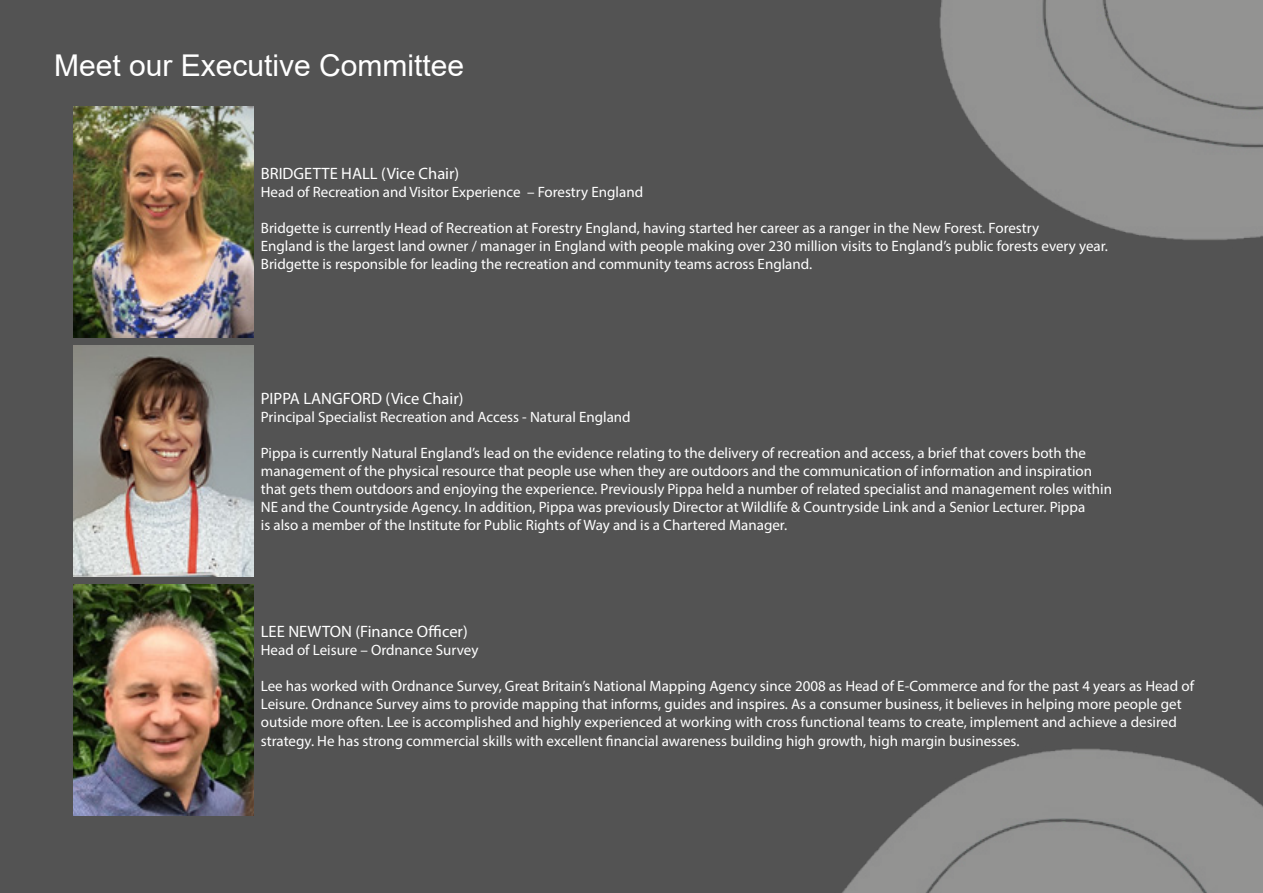
<style>
.page{position:relative;width:1263px;height:893px;background:#535353}
.page>*{position:absolute;margin:0;border:0;box-sizing:border-box;transform-origin:0 0}
.t1{font:30px "Arial";color:#fff}
.t2{font:16.5px "Myriad Pro";color:#fff}
.t3{font:15px/18px "Myriad Pro";color:#fff}
</style>
<div class="page">
<img style="left:73px;top:106px;width:180px;height:231px">
<img style="left:73px;top:585px;width:180px;height:231px">
<img style="left:73px;top:345px;width:180px;height:231px">
<img style="left:842px;top:748px;width:421px;height:145px">
<img style="left:939px;top:0;width:324px;height:240px">
<h1 class="t1" style="left:54px;top:45px;width:412px">Meet our Executive Committee</h1>
<p class="t2" style="left:261px;top:163px;width:200px">BRIDGETTE HALL (Vice Chair)</p>
<p class="t3" style="left:261px;top:183px;width:384px">Head of Recreation and Visitor Experience – Forestry England</p>
<p class="t3" style="left:261px;top:219px;width:849px">Bridgette is currently Head of Recreation at Forestry England, having started her career as a ranger in the New Forest. Forestry<br>England is the largest land owner / manager in England with people making over 230 million visits to England’s public forests every year.<br>Bridgette is responsible for leading the recreation and community teams across England.</p>
<p class="t2" style="left:261px;top:388px;width:204px">PIPPA LANGFORD (Vice Chair)</p>
<p class="t3" style="left:261px;top:407px;width:371px">Principal Specialist Recreation and Access - Natural England</p>
<p class="t3" style="left:261px;top:443px;width:853px">Pippa is currently Natural England’s lead on the evidence relating to the delivery of recreation and access, a brief that covers both the management of the physical resource that people use when they are outdoors and the communication of information and inspiration that gets them outdoors and enjoying the experience. Previously Pippa held a number of related specialist and management roles within NE and the Countryside Agency. In addition, Pippa was previously Director at Wildlife &amp; Countryside Link and a Senior Lecturer. Pippa<br>is also a member of the Institute for Public Rights of Way and is a Chartered Manager.</p>
<p class="t2" style="left:261px;top:621px;width:208px">LEE NEWTON (Finance Officer)</p>
<p class="t3" style="left:261px;top:640px;width:219px">Head of Leisure – Ordnance Survey</p>
<p class="t3" style="left:261px;top:676px;width:935px">Lee has worked with Ordnance Survey, Great Britain’s National Mapping Agency since 2008 as Head of E-Commerce and for the past 4 years as Head of<br>Leisure. Ordnance Survey aims to provide mapping that informs, guides and inspires. As a consumer business, it believes in helping more people get outside more often. Lee is accomplished and highly experienced at working with cross functional teams to create, implement and achieve a desired</p>
<p class="t3" style="left:261px;top:732px;width:760px">strategy. He has strong commercial skills with excellent financial awareness building high growth, high margin businesses.</p>
</div>
